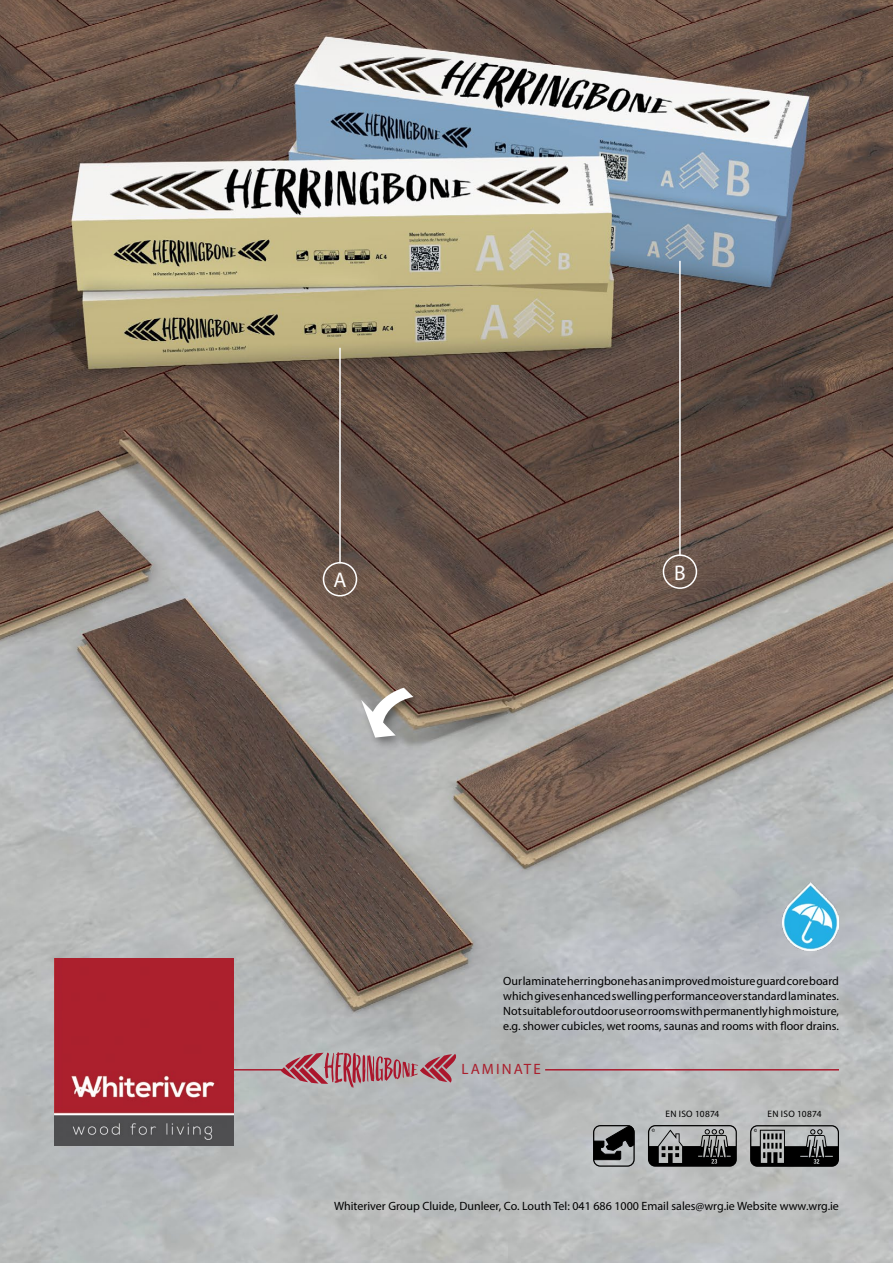
<style>
.page{position:relative;width:893px;height:1263px;background:#fff}
.page>*{position:absolute;margin:0;border:0;box-sizing:border-box;transform-origin:0 0}
.t1{font:21.3px "Myriad Pro";color:#fff}
.t2{font:15px "Myriad Pro";letter-spacing:.14em;color:#aa1f2d}
.t3{font:12px/15px "Myriad Pro";color:#000;text-align:justify}
.t4{font:9.3px "Myriad Pro";letter-spacing:.03em;color:#000}
</style>
<div class="page">
<img style="left:0;top:0;width:893px;height:1263px">
<div style="left:323px;top:562px;width:34px;height:34px;border:2px solid #fff;border-radius:50%"></div>
<hr style="left:339px;top:348px;width:2px;height:215px;background:#fff">
<div style="left:663px;top:554px;width:34px;height:35px;border:2px solid #fff;border-radius:50%"></div>
<hr style="left:679px;top:261px;width:2px;height:294px;background:#fff">
<div style="left:359px;top:684px;width:65px;height:66px;background:#000;opacity:.4"></div>
<svg style="left:361px;top:688px;width:52px;height:50px"></svg>
<svg style="left:750px;top:1125px;width:89px;height:42px"></svg>
<svg style="left:593px;top:1125px;width:42px;height:42px"></svg>
<svg style="left:648px;top:1125px;width:89px;height:42px"></svg>
<img style="left:54px;top:959px;width:180px;height:186px">
<hr style="left:234px;top:1069px;width:52px;height:1px;background:#a91a2d">
<hr style="left:545px;top:1069px;width:294px;height:1px;background:#a91a2d">
<img style="left:782px;top:883px;width:57px;height:68px">
<svg style="left:281px;top:1052px;width:177px;height:36px"></svg>
<h1 class="t1" style="left:333px;top:567px;width:15px">A</h1>
<h1 class="t1" style="left:674px;top:559px;width:13px">B</h1>
<p class="t3" style="left:503px;top:973px;width:337px">Our laminate herringbone has an improved moisture guard core board which gives enhanced swelling performance over standard laminates.<br>Not suitable for outdoor use or rooms with permanently high moisture, e.g. shower cubicles, wet rooms, saunas and rooms with floor drains.</p>
<p class="t2" style="left:461px;top:1060px;width:81px">LAMINATE</p>
<p class="t4" style="left:665px;top:1108px;width:55px">EN ISO 10874</p>
<p class="t4" style="left:768px;top:1108px;width:55px">EN ISO 10874</p>
<p class="t3" style="left:334px;top:1198px;width:506px">Whiteriver Group Cluide, Dunleer, Co. Louth Tel: 041 686 1000 Email sales@wrg.ie Website www.wrg.ie</p>
</div>
